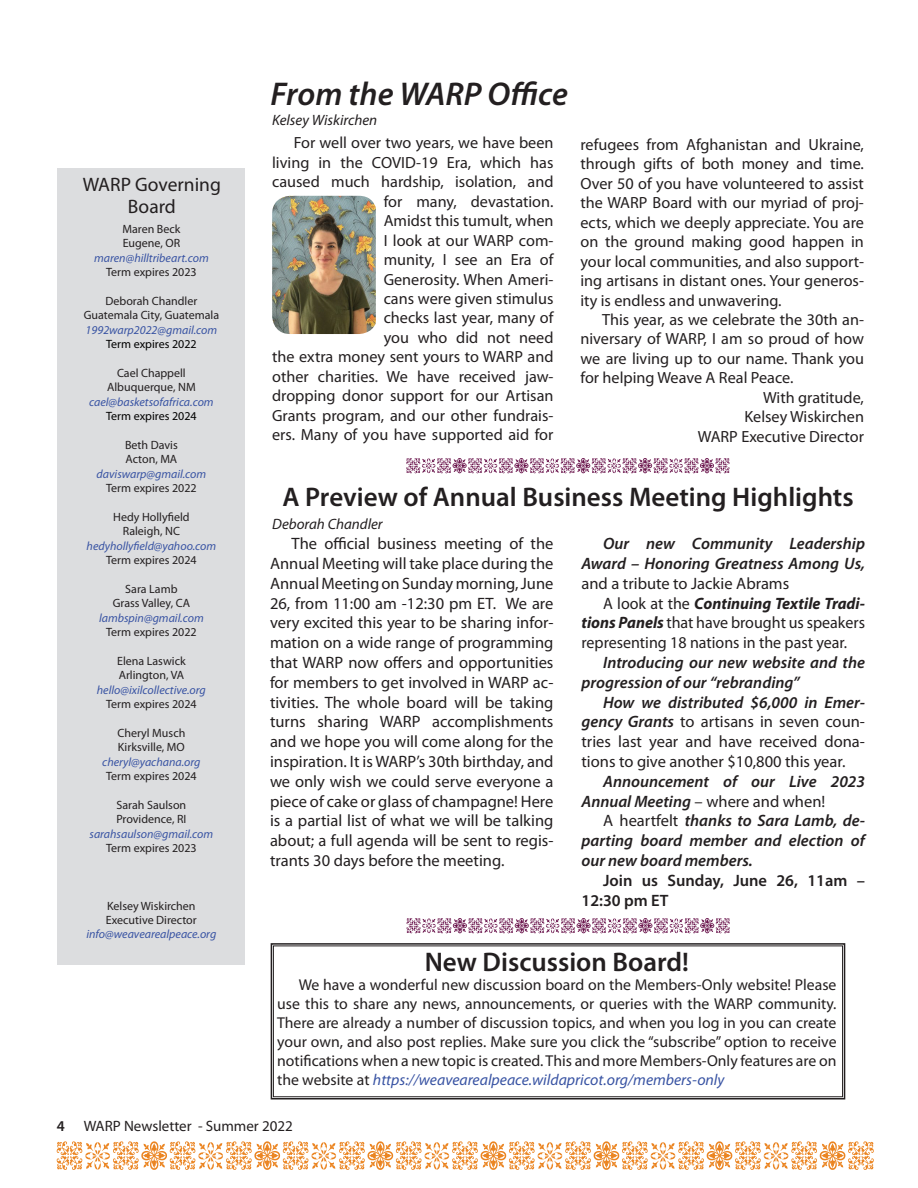
<style>
.page{position:relative;width:918px;height:1188px;background:#fff}
.page>*{position:absolute;margin:0;border:0;box-sizing:border-box;transform-origin:0 0}
.t1{font:italic 600 33px "Myriad Pro";color:#231f20}
.t2{font:600 27px "Myriad Pro";color:#231f20}
.t3{font:19.5px/21.6px "Myriad Pro";color:#231f20;text-align:center}
.t4{font:16.5px/19.8px "Myriad Pro";color:#231f20;text-align:justify}
.t5{font:italic 600 16.5px/19.8px "Myriad Pro";color:#231f20}
.t6{font:600 16.5px/19.8px "Myriad Pro";color:#231f20}
.t7{font:italic 700 16.5px "Myriad Pro";color:#231f20}
.t8{font:16.2px/19.5px "Myriad Pro";color:#231f20;text-align:right}
.t9{font:15.75px/18.9px "Myriad Pro";color:#231f20;text-align:justify}
.t10{font:italic 15px "Myriad Pro";color:#231f20}
.t11{font:15px "Myriad Pro";color:#231f20}
.t12{font:12px/14.4px "Myriad Pro";color:#231f20}
.t13{font:italic 12px "Myriad Pro";color:#3853a3}
.t14{font:12px "Myriad Pro";color:#000}
.s1{font-weight:400;font-style:normal}
.s2{font-weight:700;font-style:italic}
.s3{font-weight:600;font-style:italic}
.s4{font-style:italic;color:#3853a3}
.s5{font-weight:600}
</style>
<div class="page">
<svg style="left:57px;top:1141px;width:817px;height:29px"></svg>
<div style="left:58px;top:169px;width:187px;height:796px;background:#dcdddf"></div>
<svg style="left:406px;top:458px;width:324px;height:15px"></svg>
<img style="left:272px;top:196px;width:104px;height:138px">
<svg style="left:270px;top:943px;width:576px;height:157px"></svg>
<div style="left:273px;top:946px;width:570px;height:151px;border:1px solid #231f20"></div>
<svg style="left:407px;top:918px;width:323px;height:15px"></svg>
<p class="t3" style="left:83px;top:173px;width:140px">WARP Governing<br>Board</p>
<p class="t12" style="left:122px;top:221px;width:60px">Maren Beck<br>Eugene, OR</p>
<p class="t13" style="left:94px;top:250px;width:116px">maren@hilltribeart.com</p>
<p class="t12" style="left:106px;top:265px;width:92px">Term expires 2023</p>
<p class="t12" style="left:84px;top:293px;width:137px;text-align:center">Deborah Chandler<br>Guatemala City, Guatemala</p>
<p class="t13" style="left:86px;top:322px;width:133px">1992warp2022@gmail.com</p>
<p class="t14" style="left:106px;top:337px;width:92px">Term expires 2022</p>
<p class="t12" style="left:107px;top:365px;width:90px;text-align:center">Cael Chappell<br>Albuquerque, NM</p>
<p class="t13" style="left:89px;top:394px;width:126px">cael@basketsofafrica.com</p>
<p class="t14" style="left:106px;top:409px;width:92px">Term expires 2024</p>
<p class="t12" style="left:125px;top:437px;width:54px">Beth Davis<br>Acton, MA</p>
<p class="t13" style="left:97px;top:466px;width:111px">daviswarp@gmail.com</p>
<p class="t12" style="left:106px;top:481px;width:92px">Term expires 2022</p>
<p class="t12" style="left:113px;top:509px;width:78px;text-align:center">Hedy Hollyfield<br>Raleigh, NC</p>
<p class="t13" style="left:87px;top:538px;width:131px">hedyhollyfield@yahoo.com</p>
<p class="t12" style="left:106px;top:553px;width:92px">Term expires 2024</p>
<p class="t12" style="left:113px;top:581px;width:79px;text-align:center">Sara Lamb<br>Grass Valley, CA</p>
<p class="t13" style="left:99px;top:610px;width:106px">lambspin@gmail.com</p>
<p class="t12" style="left:106px;top:625px;width:92px">Term expires 2022</p>
<p class="t12" style="left:117px;top:653px;width:70px">Elena Laswick<br>Arlington, VA</p>
<p class="t13" style="left:97px;top:682px;width:111px">hello@ixilcollective.org</p>
<p class="t12" style="left:106px;top:697px;width:92px">Term expires 2024</p>
<p class="t12" style="left:117px;top:725px;width:69px">Cheryl Musch<br>Kirksville, MO</p>
<p class="t13" style="left:102px;top:754px;width:100px">cheryl@yachana.org</p>
<p class="t12" style="left:106px;top:769px;width:92px">Term expires 2024</p>
<p class="t12" style="left:116px;top:797px;width:72px">Sarah Saulson<br>Providence, RI</p>
<p class="t13" style="left:90px;top:826px;width:125px">sarahsaulson@gmail.com</p>
<p class="t12" style="left:106px;top:841px;width:92px">Term expires 2023</p>
<p class="t12" style="left:106px;top:898px;width:92px">Kelsey Wiskirchen<br>Executive Director</p>
<p class="t13" style="left:86px;top:927px;width:131px">info@weavearealpeace.org</p>
<h1 class="t1" style="left:271px;top:73px;width:299px">From the WARP Office</h1>
<p class="t10" style="left:272px;top:111px;width:107px">Kelsey Wiskirchen</p>
<p class="t8" style="left:272px;top:133px;width:283px">For well over two years, we have been living in the COVID-19 Era, which has caused much hardship, isolation, and for many, devastation.<br>Amidst this tumult, when<br>I look at our WARP com-<br>munity, I see an Era of<br>Generosity. When Ameri-<br>cans were given stimulus<br>checks last year, many of<br>you who did not need<br>the extra money sent yours to WARP and other charities. We have received jaw&shy;dropping donor support for our Artisan<br>Grants program, and our other fundrais&shy;ers. Many of you have supported aid for</p>
<p class="t8" style="left:580px;top:135px;width:285px;text-align:justify">refugees from Afghanistan and Ukraine, through gifts of both money and time.<br>Over 50 of you have volunteered to assist the WARP Board with our myriad of proj&shy;ects, which we deeply appreciate. You are on the ground making good happen in your local communities, and also support&shy;ing artisans in distant ones. Your generos&shy;ity is endless and unwavering.</p>
<p class="t8" style="left:602px;top:310px;width:263px">This year, as we celebrate the 30th an-</p>
<p class="t8" style="left:580px;top:329px;width:285px">niversary of WARP, I am so proud of how</p>
<p class="t8" style="left:580px;top:348px;width:285px">we are living up to our name. Thank you</p>
<p class="t8" style="left:580px;top:368px;width:215px">for helping Weave A Real Peace.</p>
<p class="t8" style="left:763px;top:387px;width:102px">With gratitude,</p>
<p class="t8" style="left:744px;top:407px;width:121px">Kelsey Wiskirchen</p>
<p class="t8" style="left:698px;top:426px;width:168px">WARP Executive Director</p>
<h2 class="t2" style="left:282px;top:480px;width:573px">A Preview of Annual Business Meeting Highlights</h2>
<p class="t10" style="left:272px;top:515px;width:112px">Deborah Chandler</p>
<p class="t4" style="left:270px;top:534px;width:285px;text-indent:22px">The official business meeting of the Annual Meeting will take place during the Annual Meeting on Sunday morning, June 26, from 11:00 am -12:30 pm ET. We are very excited this year to be sharing infor&shy;mation on a wide range of programming that WARP now offers and opportunities for members to get involved in WARP ac&shy;tivities. The whole board will be taking turns sharing WARP accomplishments and we hope you will come along for the inspiration. It is WARP’s 30th birthday, and we only wish we could serve everyone a piece of cake or glass of champagne! Here is a partial list of what we will be talking about; a full agenda will be sent to regis&shy;trants 30 days before the meeting.</p>
<p class="t5" style="left:582px;top:533px;width:285px;text-align:right">Our new Community Leadership<br>Award – Honoring Greatness Among Us,</p>
<p class="t4" style="left:582px;top:573px;width:209px">and a tribute to Jackie Abrams</p>
<p class="t7" style="left:603px;top:592px;width:263px"><span class="s1">A look at the</span> Continuing Textile Tradi-</p>
<p class="t4" style="left:582px;top:613px;width:285px"><span class="s2">tions Panels</span> that have brought us speakers</p>
<p class="t4" style="left:582px;top:632px;width:267px">representing 18 nations in the past year.</p>
<p class="t5" style="left:582px;top:652px;width:285px;text-indent:22px">Introducing our new website and the progression of our “rebranding”</p>
<p class="t4" style="left:582px;top:692px;width:285px;text-indent:22px"><span class="s3">How we distributed $6,000 in Emer&shy;gency Grants</span> to artisans in seven coun&shy;tries last year and have received dona&shy;tions to give another $10,800 this year.</p>
<p class="t5" style="left:582px;top:771px;width:285px;text-indent:22px">Announcement of our Live 2023<br>Annual Meeting <span class="s1">– where and when!</span></p>
<p class="t5" style="left:582px;top:810px;width:285px;text-align:justify;text-indent:22px"><span class="s1">A heartfelt</span> thanks to Sara Lamb, de&shy;parting board member and election of our new board members.</p>
<p class="t6" style="left:582px;top:870px;width:285px;text-indent:22px">Join us Sunday, June 26, 11am –<br>12:30 pm ET</p>
<h2 class="t2" style="left:425px;top:945px;width:266px">New Discussion Board!</h2>
<p class="t9" style="left:277px;top:975px;width:561px;text-indent:22px">We have a wonderful new discussion board on the Members-Only website! Please use this to share any news, announcements, or queries with the WARP community.<br>There are already a number of discussion topics, and when you log in you can create your own, and also post replies. Make sure you click the “subscribe” option to receive notifications when a new topic is created. This and more Members-Only features are on the website at <span class="s4">https://weavearealpeace.wildapricot.org/members-only</span></p>
<p class="t11" style="left:57px;top:1116px;width:238px"><span class="s5">4</span> WARP Newsletter - Summer 2022</p>
</div>
